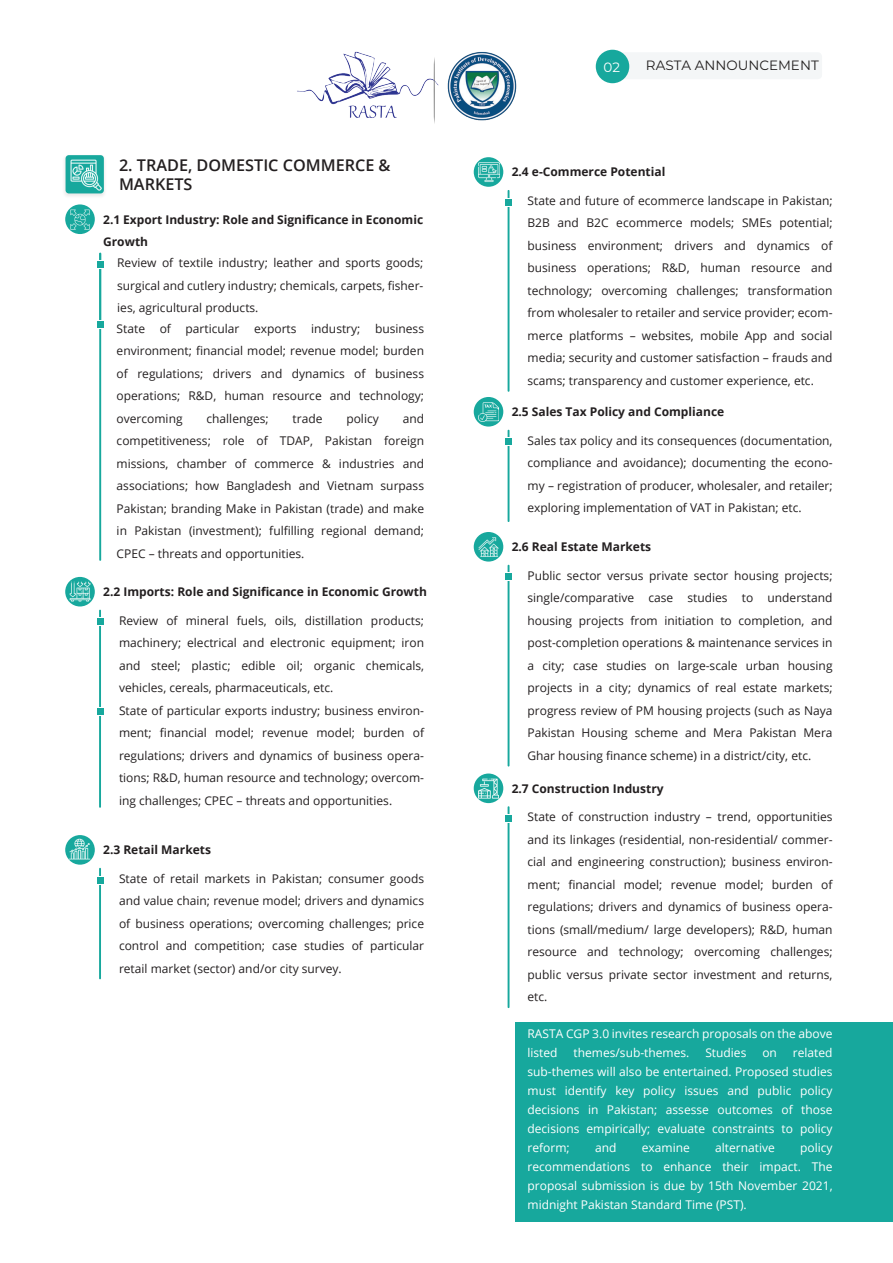
<style>
.page{position:relative;width:893px;height:1263px;background:#fff}
.page>*{position:absolute;margin:0;border:0;box-sizing:border-box;transform-origin:0 0}
.t1{font:600 16.2px/19.5px "Open Sans";color:#231f20}
.t2{font:13.5px "Montserrat";color:#211e1e}
.t3{font:13.5px "Montserrat";color:#fff}
.t4{font:12px/22.5px "Open Sans";color:#231f20;text-align:justify}
.t5{font:12px/18.9px "Open Sans";color:#fff;text-align:justify}
.t6{font:700 12px/22.5px "Open Sans";color:#231f20}
</style>
<div class="page">
<div style="left:515px;top:1022px;width:378px;height:199px;background:#17a89d"></div>
<img style="left:64px;top:155px;width:41px;height:41px">
<div style="left:66px;top:155px;width:38px;height:38px;background:#17a89d;border-radius:3px"></div>
<hr style="left:99px;top:610px;width:2px;height:198px;background:#17a89d">
<div style="left:96px;top:617px;width:8px;height:9px;background:#17a89d"></div>
<div style="left:97px;top:708px;width:6px;height:7px;background:#17a89d"></div>
<svg style="left:65px;top:204px;width:30px;height:30px"></svg>
<hr style="left:99px;top:253px;width:2px;height:308px;background:#17a89d">
<div style="left:96px;top:260px;width:9px;height:9px;background:#17a89d"></div>
<div style="left:96px;top:320px;width:9px;height:9px;background:#17a89d"></div>
<svg style="left:65px;top:577px;width:30px;height:29px"></svg>
<hr style="left:99px;top:868px;width:2px;height:111px;background:#17a89d">
<svg style="left:97px;top:876px;width:7px;height:8px"></svg>
<svg style="left:97px;top:877px;width:6px;height:6px"></svg>
<img style="left:70px;top:159px;width:31px;height:31px">
<img style="left:68px;top:207px;width:24px;height:24px">
<img style="left:70px;top:582px;width:20px;height:20px">
<svg style="left:65px;top:835px;width:30px;height:30px"></svg>
<img style="left:69px;top:838px;width:21px;height:22px">
<hr style="left:508px;top:190px;width:1px;height:202px;background:#17a89d">
<div style="left:505px;top:199px;width:7px;height:6px;background:#17a89d"></div>
<svg style="left:474px;top:157px;width:29px;height:30px"></svg>
<img style="left:478px;top:161px;width:21px;height:21px">
<hr style="left:508px;top:430px;width:1px;height:92px;background:#17a89d">
<div style="left:505px;top:439px;width:7px;height:6px;background:#17a89d"></div>
<svg style="left:474px;top:397px;width:29px;height:30px"></svg>
<hr style="left:508px;top:565px;width:1px;height:201px;background:#17a89d">
<div style="left:505px;top:574px;width:7px;height:6px;background:#17a89d"></div>
<svg style="left:474px;top:532px;width:29px;height:30px"></svg>
<hr style="left:508px;top:806px;width:1px;height:202px;background:#17a89d">
<div style="left:504px;top:814px;width:9px;height:9px;background:#17a89d"></div>
<svg style="left:474px;top:773px;width:29px;height:30px"></svg>
<img style="left:479px;top:537px;width:19px;height:19px">
<img style="left:479px;top:778px;width:19px;height:20px">
<img style="left:479px;top:402px;width:19px;height:19px">
<div style="left:607px;top:52px;width:215px;height:27px;background:#f4f6f7;border-radius:4px"></div>
<div style="left:596px;top:50px;width:33px;height:33px;background:#17a89d;border-radius:50%"></div>
<img style="left:447px;top:51px;width:70px;height:70px">
<img style="left:297px;top:51px;width:141px;height:67px">
<hr style="left:434px;top:57px;width:1px;height:67px;background:#666;border-radius:50%">
<h1 class="t1" style="left:119px;top:155px;width:273px">2. TRADE, DOMESTIC COMMERCE &amp;<br>MARKETS</h1>
<p class="t6" style="left:103px;top:208px;width:322px">2.1 Export Industry: Role and Significance in Economic<br>Growth</p>
<p class="t4" style="left:117px;top:251px;width:308px">Review of textile industry; leather and sports goods; surgical and cutlery industry; chemicals, carpets, fisher&shy;ies, agricultural products.</p>
<p class="t4" style="left:117px;top:317px;width:309px">State of particular exports industry; business environment; financial model; revenue model; burden of regulations; drivers and dynamics of business operations; R&amp;D, human resource and technology; overcoming</p>
<p class="t4" style="left:117px;top:407px;width:309px;text-indent:286px">and competitiveness; role of TDAP, Pakistan foreign missions, chamber of commerce &amp; industries and associations; how Bangladesh and Vietnam surpass Pakistan; branding Make in Pakistan (trade) and make in Pakistan (investment); fulfilling regional demand; CPEC – threats and opportunities.</p>
<p class="t4" style="left:207px;top:407px;width:64px">challenges;</p>
<p class="t4" style="left:293px;top:407px;width:31px">trade</p>
<p class="t4" style="left:346px;top:407px;width:34px">policy</p>
<p class="t6" style="left:103px;top:580px;width:325px">2.2 Imports: Role and Significance in Economic Growth</p>
<p class="t4" style="left:119px;top:609px;width:307px;text-align:left">Review of mineral fuels, oils, distillation products; machinery; electrical and electronic equipment; iron and steel; plastic; edible oil; organic chemicals, vehicles, cereals, pharmaceuticals, etc.<br>State of particular exports industry; business environ&shy;ment; financial model; revenue model; burden of regulations; drivers and dynamics of business opera&shy;tions; R&amp;D, human resource and technology; overcom&shy;ing challenges; CPEC – threats and opportunities.</p>
<p class="t6" style="left:103px;top:838px;width:109px">2.3 Retail Markets</p>
<p class="t4" style="left:119px;top:867px;width:307px">State of retail markets in Pakistan; consumer goods and value chain; revenue model; drivers and dynamics of business operations; overcoming challenges; price control and competition; case studies of particular retail market (sector) and/or city survey.</p>
<p class="t3" style="left:604px;top:58px;width:18px">02</p>
<p class="t2" style="left:646px;top:56px;width:174px">RASTA ANNOUNCEMENT</p>
<p class="t6" style="left:512px;top:161px;width:155px">2.4 e-Commerce Potential</p>
<p class="t4" style="left:527px;top:189px;width:307px">State and future of ecommerce landscape in Pakistan; B2B and B2C ecommerce models; SMEs potential; business environment; drivers and dynamics of business operations; R&amp;D, human resource and technology; overcoming challenges; transformation from wholesaler to retailer and service provider; ecom&shy;merce platforms – websites, mobile App and social media; security and customer satisfaction – frauds and scams; transparency and customer experience, etc.</p>
<p class="t6" style="left:512px;top:400px;width:214px">2.5 Sales Tax Policy and Compliance</p>
<p class="t4" style="left:527px;top:429px;width:307px">Sales tax policy and its consequences (documentation, compliance and avoidance); documenting the econo&shy;my – registration of producer, wholesaler, and retailer; exploring implementation of VAT in Pakistan; etc.</p>
<p class="t6" style="left:512px;top:535px;width:141px">2.6 Real Estate Markets</p>
<p class="t4" style="left:527px;top:564px;width:307px">Public sector versus private sector housing projects; single/comparative case studies to understand housing projects from initiation to completion, and post-completion operations &amp; maintenance services in a city; case studies on large-scale urban housing projects in a city; dynamics of real estate markets; progress review of PM housing projects (such as Naya Pakistan Housing scheme and Mera Pakistan Mera Ghar housing finance scheme) in a district/city, etc.</p>
<p class="t6" style="left:512px;top:777px;width:153px">2.7 Construction Industry</p>
<p class="t4" style="left:527px;top:805px;width:307px">State of construction industry – trend, opportunities and its linkages (residential, non-residential/ commer&shy;cial and engineering construction); business environ&shy;ment; financial model; revenue model; burden of regulations; drivers and dynamics of business opera&shy;tions (small/medium/ large developers); R&amp;D, human resource and technology; overcoming challenges; public versus private sector investment and returns, etc.</p>
<p class="t5" style="left:527px;top:1024px;width:307px">RASTA CGP 3.0 invites research proposals on the above listed</p>
<p class="t5" style="left:527px;top:1043px;width:307px;text-indent:265px">related sub-themes will also be entertained. Proposed studies must identify key policy issues and public policy decisions in Pakistan; assesse outcomes of those decisions empirically; evaluate constraints to policy reform;</p>
<p class="t5" style="left:574px;top:1043px;width:117px">themes/sub-themes.</p>
<p class="t5" style="left:705px;top:1043px;width:43px">Studies</p>
<p class="t5" style="left:762px;top:1043px;width:16px">on</p>
<p class="t5" style="left:527px;top:1138px;width:307px;text-indent:273px">policy recommendations to enhance their impact. The proposal submission is due by 15th November 2021, midnight Pakistan Standard Time (PST).</p>
<p class="t5" style="left:595px;top:1138px;width:23px">and</p>
<p class="t5" style="left:642px;top:1138px;width:49px">examine</p>
<p class="t5" style="left:715px;top:1138px;width:61px">alternative</p>
</div>
